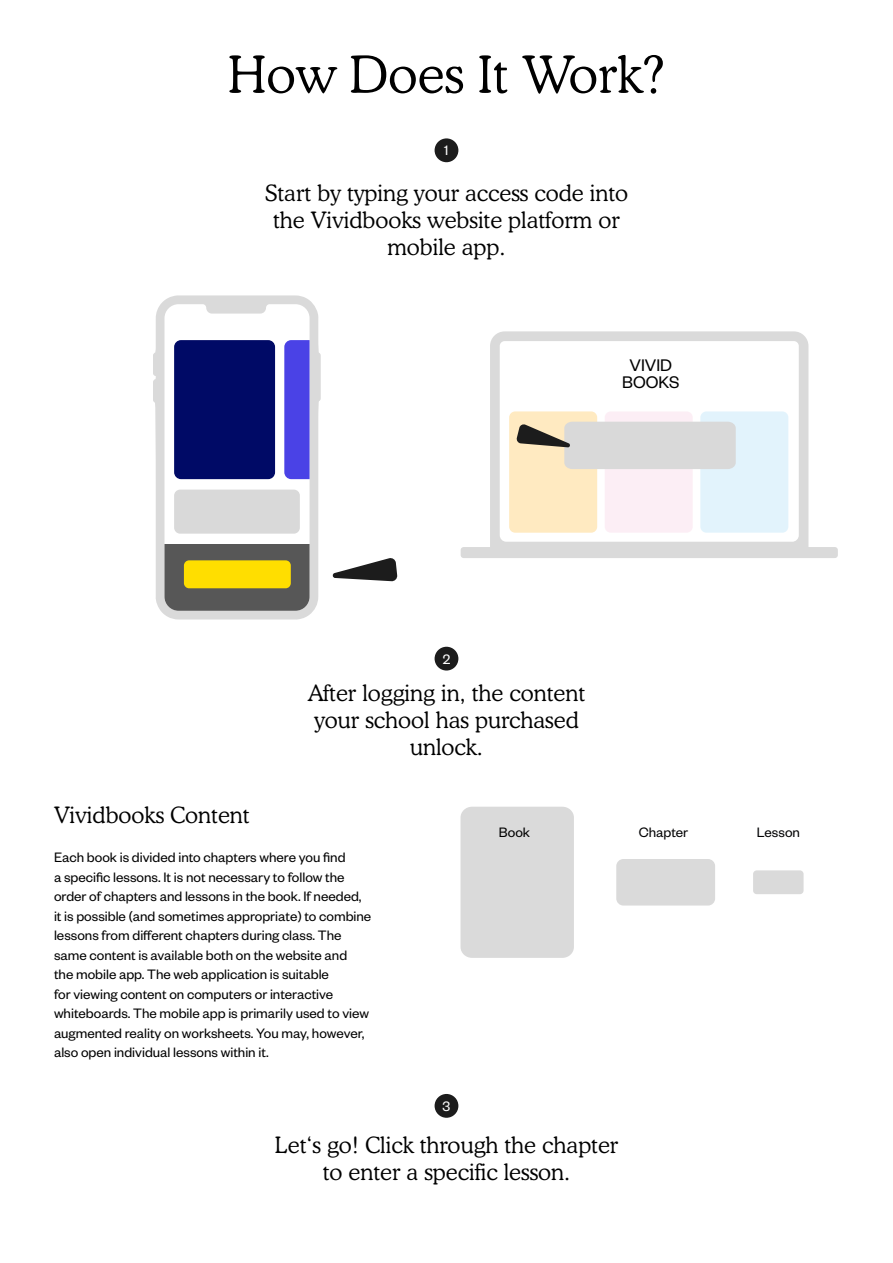
<style>
.page{position:relative;width:893px;height:1263px;background:#fff}
.page>*{position:absolute;margin:0;border:0;box-sizing:border-box;transform-origin:0 0}
.t1{font:300 51px "Cooper BT";color:#000}
.t2{font:300 22.5px/27px "Cooper BT";color:#000;text-align:center}
.t3{font:18.45px/16.5px "Founders Grotesk";color:#000;text-align:center}
.t4{font:15px/19.5px "Founders Grotesk";color:#000}
.t5{font:15px "Founders Grotesk";color:#020203}
.t6{font:15px "Founders Grotesk";color:#fff}
</style>
<div class="page">
<svg style="left:153px;top:295px;width:168px;height:325px"></svg>
<div style="left:164px;top:544px;width:146px;height:67px;background:#575757"></div>
<div style="left:174px;top:490px;width:126px;height:44px;background:#d9d9d9;border-radius:6px"></div>
<div style="left:174px;top:340px;width:101px;height:139px;background:#000a66;border-radius:7px"></div>
<svg style="left:284px;top:340px;width:26px;height:139px;background:#5048e6"></svg>
<div style="left:184px;top:560px;width:107px;height:28px;background:#ffde00;border-radius:5px"></div>
<svg style="left:332px;top:558px;width:65px;height:23px"></svg>
<svg style="left:461px;top:331px;width:377px;height:227px"></svg>
<div style="left:509px;top:411px;width:88px;height:122px;background:#ffeac1;border-radius:6px"></div>
<div style="left:605px;top:411px;width:88px;height:122px;background:#fceef5;border-radius:6px"></div>
<div style="left:700px;top:411px;width:88px;height:122px;background:#e2f3fc;border-radius:6px"></div>
<svg style="left:516px;top:422px;width:220px;height:47px"></svg>
<div style="left:460px;top:807px;width:114px;height:151px;background:#dadada;border-radius:11px"></div>
<div style="left:616px;top:859px;width:99px;height:46px;background:#dadada;border-radius:7px"></div>
<div style="left:753px;top:870px;width:51px;height:24px;background:#dadada;border-radius:4px"></div>
<div style="left:435px;top:138px;width:23px;height:24px;background:#1c1c1c;border-radius:50%"></div>
<div style="left:435px;top:1094px;width:23px;height:24px;background:#1c1c1c;border-radius:50%"></div>
<div style="left:435px;top:647px;width:23px;height:23px;background:#1c1c1c;border-radius:50%"></div>
<h1 class="t1" style="left:228px;top:44px;width:439px">How Does It Work?</h1>
<p class="t6" style="left:444px;top:141px;width:6px">1</p>
<h2 class="t2" style="left:265px;top:179px;width:365px">Start by typing your access code into the Vividbooks website platform or mobile app.</h2>
<p class="t3" style="left:622px;top:356px;width:59px">VIVID<br>BOOKS</p>
<p class="t6" style="left:443px;top:650px;width:9px">2</p>
<h2 class="t2" style="left:308px;top:679px;width:279px">After logging in, the content your school has purchased unlock.</h2>
<h2 class="t2" style="left:54px;top:802px;width:197px">Vividbooks Content</h2>
<p class="t4" style="left:54px;top:847px;width:319px">Each book is divided into chapters where you find<br>a specific lessons. It is not necessary to follow the order of chapters and lessons in the book. If needed, it is possible (and sometimes appropriate) to combine lessons from different chapters during class. The same content is available both on the website and<br>the mobile app. The web application is suitable<br>for viewing content on computers or interactive whiteboards. The mobile app is primarily used to view augmented reality on worksheets. You may, however, also open individual lessons within it.</p>
<p class="t4" style="left:499px;top:822px;width:33px">Book</p>
<p class="t5" style="left:639px;top:823px;width:51px">Chapter</p>
<p class="t5" style="left:757px;top:823px;width:45px">Lesson</p>
<p class="t6" style="left:443px;top:1097px;width:9px">3</p>
<h2 class="t2" style="left:275px;top:1131px;width:345px">Let‘s go! Click through the chapter to enter a specific lesson.</h2>
</div>
